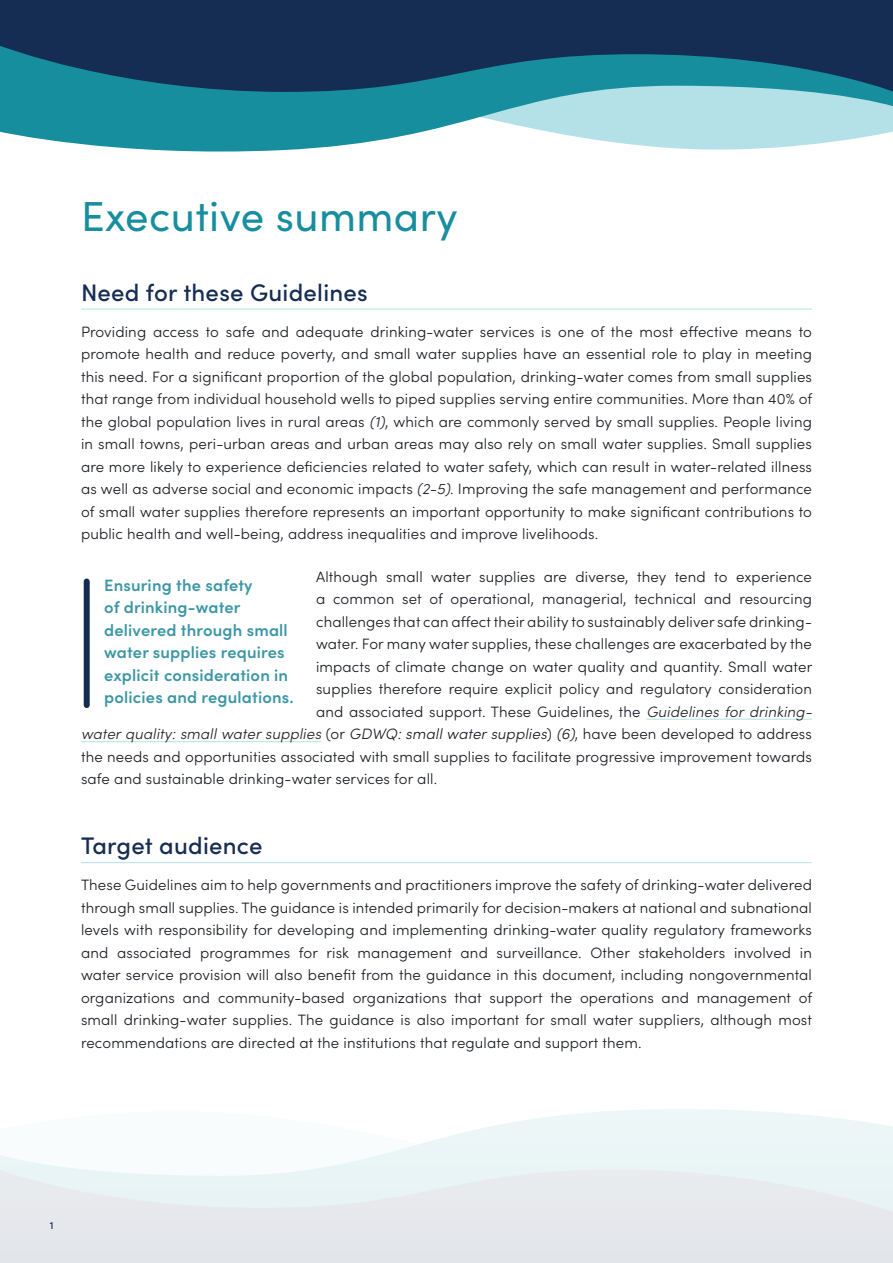
<style>
.page{position:relative;width:893px;height:1263px;background:#fff}
.page>*{position:absolute;margin:0;border:0;box-sizing:border-box;transform-origin:0 0}
.H1__Sofia_Pro{font:42px "Sofia Pro";letter-spacing:.01em;color:#168e9e}
.H3_1__Sofia_Pro__ES{font:500 24px "Sofia Pro";letter-spacing:.01em;color:#152c53}
.Pull_Content_-_blue_bar_left{font:600 16.5px/22.5px "Sofia Pro";letter-spacing:.01em;color:#3b96a5}
.Body__Sofia_Pro{font:300 15px/22.5px "Sofia Pro";letter-spacing:.01em;color:#171a21;text-align:justify}
.Body__Sofia_Pro-2{font:italic 300 15px "Sofia Pro";letter-spacing:.01em;color:#231f20}
.t1{font:500 10.5px "Sofia Pro";color:#152c53}
.s1{font-style:italic}
.s2{font-style:italic;color:#231f20}
.s3{font-style:normal;color:#171a21}
.s4{color:#171a21}
</style>
<div class="page">
<hr style="left:81px;top:309px;width:731px;height:1px;background:#b4e1e7">
<hr style="left:646px;top:719px;width:166px;height:1px;background:#b4e1e7">
<hr style="left:81px;top:741px;width:240px;height:1px;background:#b4e1e7">
<hr style="left:81px;top:862px;width:731px;height:1px;background:#b4e1e7">
<div style="left:84px;top:581px;width:6px;height:124px;background:#152c53"></div>
<svg style="left:0;top:96px;width:893px;height:56px"></svg>
<svg style="left:0;top:0;width:893px;height:96px;background:#184667"></svg>
<svg style="left:0;top:1109px;width:893px;height:56px"></svg>
<svg style="left:0;top:1165px;width:893px;height:98px;background:#e6eaee"></svg>
<p class="H1__Sofia_Pro" style="left:81px;top:185px;width:378px">Executive summary</p>
<p class="H3_1__Sofia_Pro__ES" style="left:81px;top:274px;width:288px">Need for these Guidelines</p>
<p class="Body__Sofia_Pro" style="left:81px;top:319px;width:733px">Providing access to safe and adequate drinking-water services is one of the most effective means to promote health and reduce poverty, and small water supplies have an essential role to play in meeting this need. For a significant proportion of the global population, drinking-water comes from small supplies that range from individual household wells to piped supplies serving entire communities. More than 40% of the global population lives in rural areas <span class="s1">(1)</span>, which are commonly served by small supplies. People living in small towns, peri-urban areas and urban areas may also rely on small water supplies. Small supplies are more likely to experience deficiencies related to water safety, which can result in water-related illness as well as adverse social and economic impacts <span class="s1">(2-5)</span>. Improving the safe management and performance of small water supplies therefore represents an important opportunity to make significant contributions to public health and well-being, address inequalities and improve livelihoods.</p>
<p class="Body__Sofia_Pro" style="left:316px;top:564px;width:497px">Although small water supplies are diverse, they tend to experience</p>
<p class="Body__Sofia_Pro" style="left:316px;top:587px;width:497px">a common set of operational, managerial, technical and resourcing</p>
<p class="Body__Sofia_Pro" style="left:316px;top:609px;width:497px">challenges that can affect their ability to sustainably deliver safe drinking-</p>
<p class="Body__Sofia_Pro" style="left:316px;top:632px;width:497px">water. For many water supplies, these challenges are exacerbated by the</p>
<p class="Body__Sofia_Pro" style="left:316px;top:654px;width:498px">impacts of climate change on water quality and quantity. Small water</p>
<p class="Body__Sofia_Pro" style="left:316px;top:677px;width:497px">supplies therefore require explicit policy and regulatory consideration</p>
<p class="Body__Sofia_Pro" style="left:316px;top:699px;width:497px">and associated support. These Guidelines, the <span class="s2">Guidelines for drinking-</span></p>
<p class="Body__Sofia_Pro-2" style="left:81px;top:723px;width:732px">water quality: small water supplies <span class="s3">(or</span> <span class="s4">GDWQ: small water supplies</span><span class="s3">)</span> <span class="s4">(6)</span><span class="s3">, have been developed to address</span></p>
<p class="Body__Sofia_Pro" style="left:81px;top:744px;width:732px">the needs and opportunities associated with small supplies to facilitate progressive improvement towards</p>
<p class="Body__Sofia_Pro" style="left:81px;top:767px;width:358px">safe and sustainable drinking-water services for all.</p>
<p class="Pull_Content_-_blue_bar_left" style="left:104px;top:572px;width:191px">Ensuring the safety<br>of drinking-water delivered through small water supplies requires explicit consideration in policies and regulations.</p>
<p class="H3_1__Sofia_Pro__ES" style="left:81px;top:828px;width:183px">Target audience</p>
<p class="Body__Sofia_Pro" style="left:81px;top:873px;width:733px">These Guidelines aim to help governments and practitioners improve the safety of drinking-water delivered through small supplies. The guidance is intended primarily for decision-makers at national and subnational levels with responsibility for developing and implementing drinking-water quality regulatory frameworks and associated programmes for risk management and surveillance. Other stakeholders involved in water service provision will also benefit from the guidance in this document, including nongovernmental organizations and community-based organizations that support the operations and management of small drinking-water supplies. The guidance is also important for small water suppliers, although most recommendations are directed at the institutions that regulate and support them.</p>
<p class="t1" style="left:50px;top:1217px;width:5px">1</p>
</div>
